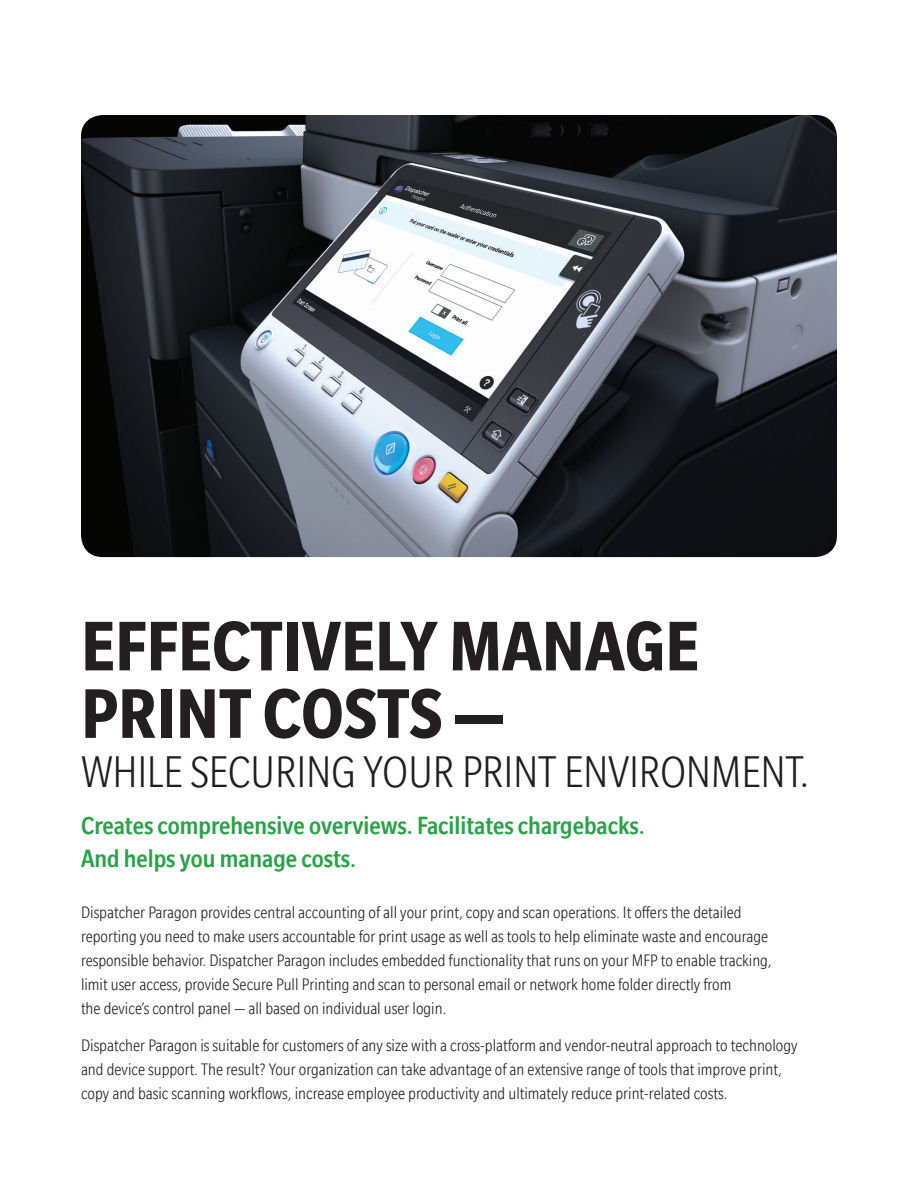
<style>
.page{position:relative;width:918px;height:1188px;background:#fff}
.page>*{position:absolute;margin:0;border:0;box-sizing:border-box;transform-origin:0 0}
.t1{font:700 condensed 76.5px/67.5px "Slate";color:#231f20}
.t2{font:300 condensed 48px "Slate";letter-spacing:-.01em;color:#231f20}
.t3{font:500 condensed 27px/33px "Slate";color:#29a347}
.t4{font:300 condensed 18px/24px "Slate";color:#231f20}
</style>
<div class="page">
<img style="left:81px;top:115px;width:756px;height:442px">
<h1 class="t1" style="left:81px;top:612px;width:620px">EFFECTIVELY MANAGE<br>PRINT COSTS —</h1>
<h2 class="t2" style="left:81px;top:748px;width:730px">WHILE SECURING YOUR PRINT ENVIRONMENT.</h2>
<h3 class="t3" style="left:81px;top:809px;width:565px">Creates comprehensive overviews. Facilitates chargebacks.<br>And helps you manage costs.</h3>
<p class="t4" style="left:81px;top:900px;width:692px">Dispatcher Paragon provides central accounting of all your print, copy and scan operations. It offers the detailed reporting you need to make users accountable for print usage as well as tools to help eliminate waste and encourage responsible behavior. Dispatcher Paragon includes embedded functionality that runs on your MFP to enable tracking, limit user access, provide Secure Pull Printing and scan to personal email or network home folder directly from<br>the device’s control panel — all based on individual user login.</p>
<p class="t4" style="left:81px;top:1034px;width:718px">Dispatcher Paragon is suitable for customers of any size with a cross-platform and vendor-neutral approach to technology and device support. The result? Your organization can take advantage of an extensive range of tools that improve print, copy and basic scanning workflows, increase employee productivity and ultimately reduce print-related costs.</p>
</div>
